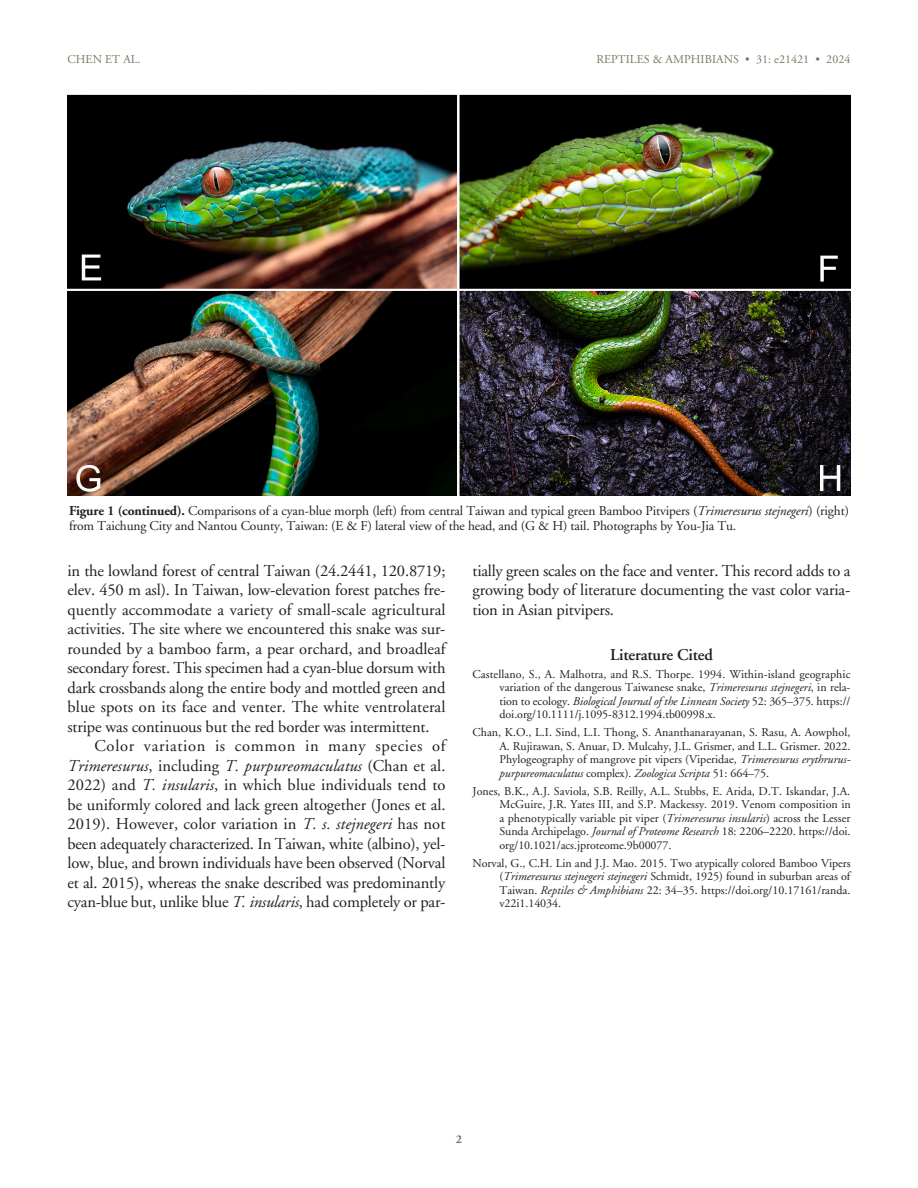
<style>
.page{position:relative;width:918px;height:1188px;background:#fff}
.page>*{position:absolute;margin:0;border:0;box-sizing:border-box;transform-origin:0 0}
.TEXT{font:16.5px/19.5px "Adobe Garamond";letter-spacing:-.01em;color:#231f20;text-align:justify}
.SUBhead{font:600 16.5px "Adobe Garamond";letter-spacing:-.01em;color:#231f20}
.Figure_Caption{font:13.5px/15px "Adobe Garamond";letter-spacing:-.01em;color:#231f20}
.Lit_Cited{font:12px/13.5px "Adobe Garamond";letter-spacing:-.005em;color:#231f20;text-align:justify}
.t1{font:12px "Adobe Garamond";letter-spacing:.005em;color:#717a60}
.t2{font:700 12px "Adobe Garamond";color:#717a60}
.s1{font-weight:700}
.s2{font-style:italic}
</style>
<div class="page">
<img style="left:68px;top:94px;width:782px;height:402px">
<p class="t1" style="left:68px;top:53px;width:75px">CHEN ET AL.</p>
<p class="t1" style="left:596px;top:53px;width:256px">REPTILES &amp; AMPHIBIANS • 31: e21421 • 2024</p>
<p class="Figure_Caption" style="left:69px;top:503px;width:782px"><span class="s1">Figure 1 (continued).</span> Comparisons of a cyan-blue morph (left) from central Taiwan and typical green Bamboo Pitvipers (<span class="s2">Trimeresurus stejnegeri</span>) (right) from Taichung City and Nantou County, Taiwan: (E &amp; F) lateral view of the head, and (G &amp; H) tail. Photographs by You-Jia Tu.</p>
<p class="TEXT" style="left:68px;top:561px;width:380px">in the lowland forest of central Taiwan (24.2441, 120.8719; elev. 450 m asl). In Taiwan, low-elevation forest patches fre&shy;quently accommodate a variety of small-scale agricultural activities. The site where we encountered this snake was sur&shy;rounded by a bamboo farm, a pear orchard, and broadleaf secondary forest. This specimen had a cyan-blue dorsum with dark crossbands along the entire body and mottled green and blue spots on its face and venter. The white ventrolateral stripe was continuous but the red border was intermittent.</p>
<p class="TEXT" style="left:68px;top:737px;width:380px;text-indent:27px">Color variation is common in many species of <span class="s2">Trimeresurus</span>, including <span class="s2">T. purpureomaculatus</span> (Chan et al.<br>2022) and <span class="s2">T. insularis</span>, in which blue individuals tend to be uniformly colored and lack green altogether (Jones et al.<br>2019). However, color variation in <span class="s2">T. s. stejnegeri</span> has not been adequately characterized. In Taiwan, white (albino), yel&shy;low, blue, and brown individuals have been observed (Norval et al. 2015), whereas the snake described was predominantly cyan-blue but, unlike blue <span class="s2">T. insularis</span>, had completely or par-</p>
<p class="TEXT" style="left:472px;top:561px;width:380px">tially green scales on the face and venter. This record adds to a growing body of literature documenting the vast color varia&shy;tion in Asian pitvipers.</p>
<p class="SUBhead" style="left:610px;top:646px;width:104px">Literature Cited</p>
<p class="Lit_Cited" style="left:500px;top:668px;width:353px;text-indent:-27px">Castellano, S., A. Malhotra, and R.S. Thorpe. 1994. Within-island geographic variation of the dangerous Taiwanese snake, <span class="s2">Trimeresurus stejnegeri</span>, in rela&shy;tion to ecology. <span class="s2">Biological Journal of the Linnean Society</span> 52: 365–375. https:// doi.org/10.1111/j.1095-8312.1994.tb00998.x.</p>
<p class="Lit_Cited" style="left:500px;top:726px;width:353px;text-indent:-27px">Chan, K.O., L.I. Sind, L.I. Thong, S. Ananthanarayanan, S. Rasu, A. Aowphol, A. Rujirawan, S. Anuar, D. Mulcahy, J.L. Grismer, and L.L. Grismer. 2022.<br>Phylogeography of mangrove pit vipers (Viperidae, <span class="s2">Trimeresurus erythrurus&shy;purpureomaculatus</span> complex). <span class="s2">Zoologica Scripta</span> 51: 664–75.</p>
<p class="Lit_Cited" style="left:500px;top:785px;width:353px;text-indent:-27px">Jones, B.K., A.J. Saviola, S.B. Reilly, A.L. Stubbs, E. Arida, D.T. Iskandar, J.A.<br>McGuire, J.R. Yates III, and S.P. Mackessy. 2019. Venom composition in a phenotypically variable pit viper (<span class="s2">Trimeresurus insularis</span>) across the Lesser Sunda Archipelago. <span class="s2">Journal of Proteome Research</span> 18: 2206–2220. https://doi. org/10.1021/acs.jproteome.9b00077.</p>
<p class="Lit_Cited" style="left:500px;top:857px;width:353px;text-indent:-27px">Norval, G., C.H. Lin and J.J. Mao. 2015. Two atypically colored Bamboo Vipers (<span class="s2">Trimeresurus stejnegeri stejnegeri</span> Schmidt, 1925) found in suburban areas of Taiwan. <span class="s2">Reptiles &amp; Amphibians</span> 22: 34–35. https://doi.org/10.17161/randa. v22i1.14034.</p>
<p class="t2" style="left:456px;top:1132px;width:8px">2</p>
</div>
